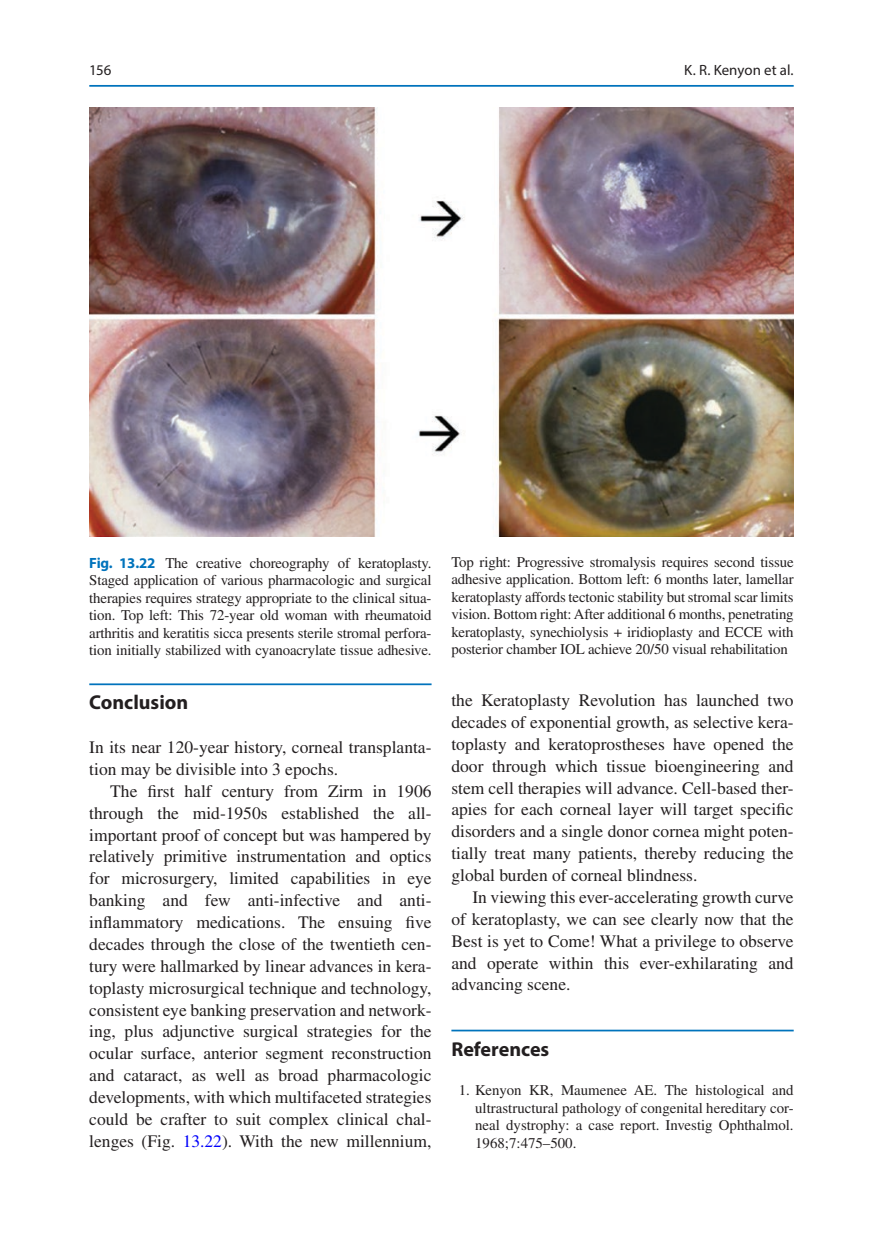
<style>
.page{position:relative;width:883px;height:1260px;background:#fff}
.page>*{position:absolute;margin:0;border:0;box-sizing:border-box;transform-origin:0 0}
.t1{font:700 20.12px "Qsfxyr Myriad Pro";color:#231f20}
.t2{font:17.5px/21.9px "Hbnbkg Times LT Std";color:#231f20;text-align:justify}
.t3{font:14.88px/17.5px "Hbnbkg Times LT Std";letter-spacing:-.01em;color:#231f20;text-align:justify}
.t4{font:14.88px "Pjmndy Myriad Pro";letter-spacing:.005em;color:#231f20}
.t5{font:14.88px "Gxwtly Myriad Pro";color:#231f20}
.s1{font-family:"Qsfxyr Myriad Pro";font-weight:700;color:#0073bc}
.s2{color:#0000fa}
</style>
<div class="page">
<hr style="left:89px;top:683px;width:343px;height:2px;background:#0073bc">
<hr style="left:451px;top:1030px;width:343px;height:1px;background:#0073bc">
<img style="left:89px;top:107px;width:705px;height:430px">
<hr style="left:89px;top:85px;width:705px;height:2px;background:#0073bc">
<p class="t5" style="left:89px;top:61px;width:24px">156</p>
<p class="t4" style="left:684px;top:61px;width:111px">K. R. Kenyon et al.</p>
<p class="t3" style="left:89px;top:554px;width:344px"><span class="s1">Fig. 13.22</span> The creative choreography of keratoplasty.<br>Staged application of various pharmacologic and surgical therapies requires strategy appropriate to the clinical situa&shy;tion. Top left: This 72-year old woman with rheumatoid arthritis and keratitis sicca presents sterile stromal perfora&shy;tion initially stabilized with cyanoacrylate tissue adhesive.</p>
<p class="t3" style="left:451px;top:553px;width:344px">Top right: Progressive stromalysis requires second tissue adhesive application. Bottom left: 6 months later, lamellar keratoplasty affords tectonic stability but stromal scar limits vision. Bottom right: After additional 6 months, penetrating keratoplasty, synechiolysis + iridioplasty and ECCE with posterior chamber IOL achieve 20/50 visual rehabilitation</p>
<p class="t1" style="left:89px;top:689px;width:100px">Conclusion</p>
<p class="t2" style="left:89px;top:736px;width:344px">In its near 120-year history, corneal transplanta&shy;tion may be divisible into 3 epochs.</p>
<p class="t2" style="left:89px;top:780px;width:344px;text-indent:21px">The first half century from Zirm in 1906 through the mid-1950s established the all&shy;important proof of concept but was hampered by relatively primitive instrumentation and optics for microsurgery, limited capabilities in eye banking and few anti-infective and anti&shy;inflammatory medications. The ensuing five decades through the close of the twentieth cen&shy;tury were hallmarked by linear advances in kera&shy;toplasty microsurgical technique and technology, consistent eye banking preservation and network&shy;ing, plus adjunctive surgical strategies for the ocular surface, anterior segment reconstruction and cataract, as well as broad pharmacologic developments, with which multifaceted strategies could be crafter to suit complex clinical chal&shy;lenges (Fig. <span class="s2">13.22</span>). With the new millennium,</p>
<p class="t2" style="left:451px;top:689px;width:344px">the Keratoplasty Revolution has launched two decades of exponential growth, as selective kera&shy;toplasty and keratoprostheses have opened the door through which tissue bioengineering and stem cell therapies will advance. Cell-based ther&shy;apies for each corneal layer will target specific disorders and a single donor cornea might poten&shy;tially treat many patients, thereby reducing the global burden of corneal blindness.</p>
<p class="t2" style="left:451px;top:886px;width:344px;text-indent:21px">In viewing this ever-accelerating growth curve of keratoplasty, we can see clearly now that the Best is yet to Come! What a privilege to observe and operate within this ever-exhilarating and advancing scene.</p>
<p class="t1" style="left:451px;top:1036px;width:99px">References</p>
<p class="t3" style="left:475px;top:1082px;width:320px;text-indent:-16px">1. Kenyon KR, Maumenee AE. The histological and ultrastructural pathology of congenital hereditary cor&shy;neal dystrophy: a case report. Investig Ophthalmol.<br>1968;7:475–500.</p>
</div>
